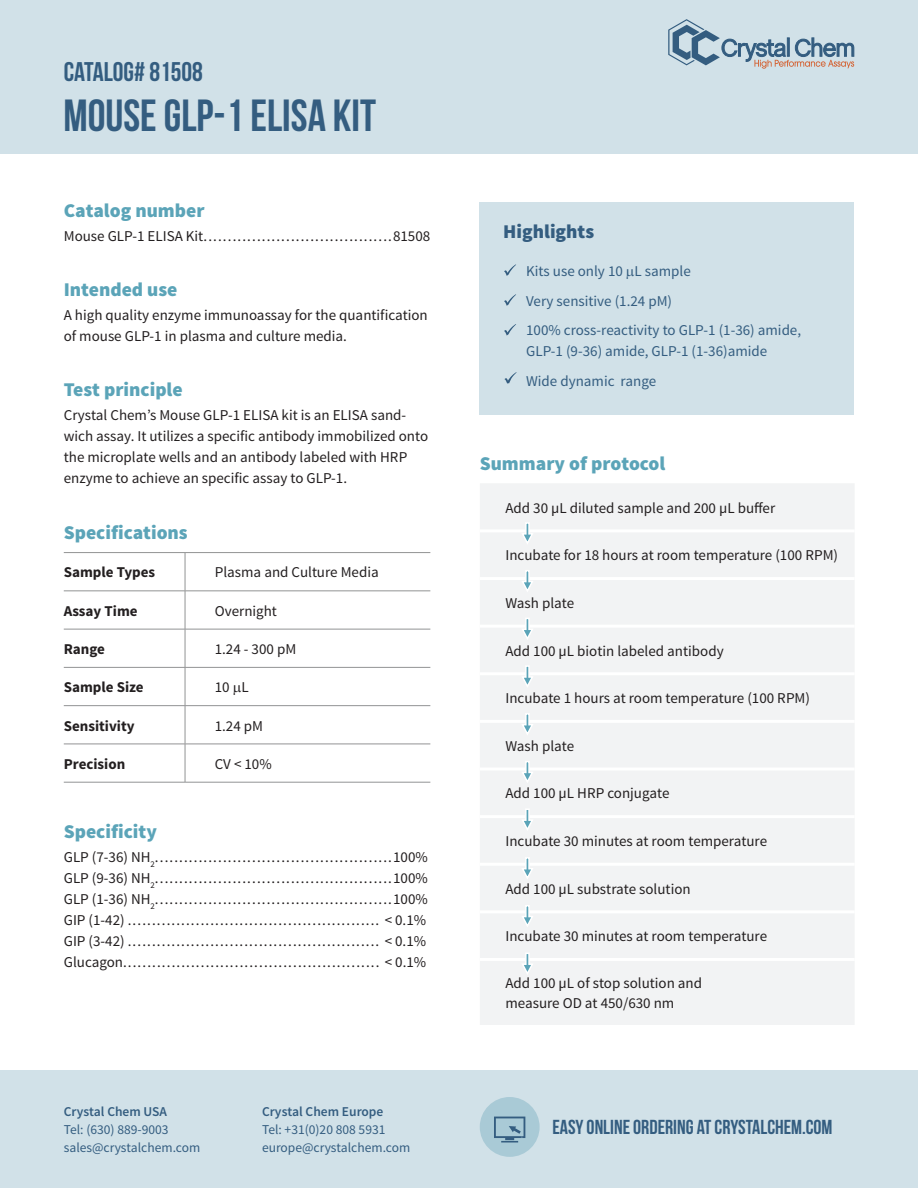
<style>
.page{position:relative;width:918px;height:1188px;background:#fff}
.page>*{position:absolute;margin:0;border:0;box-sizing:border-box;transform-origin:0 0}
.Contents_Bebas_Neue{font:45px "Bebas Neue";color:#345d80}
.Contents_Bebas_Neue-2{font:27px "Bebas Neue";color:#345d80}
.Contents_Bebas_Neue-3{font:20.25px "Bebas Neue";color:#345d80}
.Contents_Source_Sans{font:900 19.5px "Source Sans Pro";color:#5ba4b8}
.Contents_Source_Sans-2{font:900 19.5px "Source Sans Pro";color:#345d80}
.Contents_Source_Sans-3{font:15px/21px "Source Sans Pro";color:#231f20}
.Contents_Source_Sans-4{font:15px/21px "Source Sans Pro";color:#345d80}
.Contents_Source_Sans-5{font:700 15px "Source Sans Pro";color:#231f20}
.Contents_Source_Sans-6{font:13.5px "Source Sans Pro";color:#345d80}
.Contents_Source_Sans-7{font:600 13.5px "Source Sans Pro";color:#345d80}
</style>
<div class="page">
<div style="left:480px;top:202px;width:374px;height:213px;background:#d1e1e8"></div>
<div style="left:0;top:0;width:918px;height:154px;background:#d1e1e8"></div>
<div style="left:0;top:1070px;width:918px;height:118px;background:#d1e1e8"></div>
<hr style="left:185px;top:552px;width:245px;height:1px;background:#929394">
<hr style="left:185px;top:591px;width:245px;height:1px;background:#929394">
<hr style="left:185px;top:629px;width:245px;height:1px;background:#929394">
<hr style="left:185px;top:667px;width:245px;height:1px;background:#929394">
<hr style="left:185px;top:705px;width:245px;height:1px;background:#929394">
<hr style="left:185px;top:744px;width:245px;height:1px;background:#929394">
<hr style="left:185px;top:782px;width:245px;height:1px;background:#929394">
<hr style="left:64px;top:552px;width:121px;height:1px;background:#929394">
<hr style="left:64px;top:591px;width:121px;height:1px;background:#929394">
<hr style="left:64px;top:629px;width:121px;height:1px;background:#929394">
<hr style="left:64px;top:667px;width:121px;height:1px;background:#929394">
<hr style="left:64px;top:705px;width:121px;height:1px;background:#929394">
<hr style="left:64px;top:744px;width:121px;height:1px;background:#929394">
<hr style="left:64px;top:782px;width:121px;height:1px;background:#929394">
<hr style="left:185px;top:553px;width:1px;height:38px;background:#929394">
<hr style="left:185px;top:591px;width:1px;height:38px;background:#929394">
<hr style="left:185px;top:629px;width:1px;height:38px;background:#929394">
<hr style="left:185px;top:668px;width:1px;height:37px;background:#929394">
<hr style="left:185px;top:706px;width:1px;height:38px;background:#929394">
<hr style="left:185px;top:744px;width:1px;height:38px;background:#929394">
<div style="left:480px;top:484px;width:374px;height:541px;background:#f2f3f4"></div>
<hr style="left:480px;top:529px;width:375px;height:3px;background:#fff">
<hr style="left:480px;top:577px;width:375px;height:3px;background:#fff">
<hr style="left:480px;top:625px;width:375px;height:3px;background:#fff">
<hr style="left:480px;top:672px;width:375px;height:3px;background:#fff">
<hr style="left:480px;top:720px;width:375px;height:3px;background:#fff">
<hr style="left:480px;top:768px;width:375px;height:3px;background:#fff">
<hr style="left:480px;top:815px;width:375px;height:3px;background:#fff">
<hr style="left:480px;top:863px;width:375px;height:3px;background:#fff">
<hr style="left:480px;top:910px;width:375px;height:3px;background:#fff">
<hr style="left:480px;top:958px;width:375px;height:3px;background:#fff">
<svg style="left:520px;top:521px;width:15px;height:25px"></svg>
<svg style="left:520px;top:569px;width:15px;height:25px"></svg>
<svg style="left:520px;top:617px;width:15px;height:25px"></svg>
<svg style="left:520px;top:665px;width:15px;height:25px"></svg>
<svg style="left:520px;top:712px;width:15px;height:25px"></svg>
<svg style="left:520px;top:760px;width:15px;height:25px"></svg>
<svg style="left:520px;top:808px;width:15px;height:25px"></svg>
<svg style="left:520px;top:856px;width:15px;height:25px"></svg>
<svg style="left:520px;top:904px;width:15px;height:25px"></svg>
<svg style="left:520px;top:952px;width:15px;height:25px"></svg>
<div style="left:480px;top:1097px;width:60px;height:60px;background:#a9cad6;border-radius:50%"></div>
<svg style="left:494px;top:1117px;width:31px;height:26px"></svg>
<svg style="left:504px;top:264px;width:12px;height:12px"></svg>
<svg style="left:504px;top:324px;width:12px;height:12px"></svg>
<svg style="left:504px;top:372px;width:13px;height:12px"></svg>
<svg style="left:504px;top:294px;width:12px;height:12px"></svg>
<svg style="left:668px;top:19px;width:186px;height:50px"></svg>
<p class="Contents_Bebas_Neue-2" style="left:64px;top:57px;width:141px">CATALOG# 81508</p>
<p class="Contents_Bebas_Neue" style="left:63px;top:91px;width:314px">MOUSE GLP-1 ELISA KIT</p>
<p class="Contents_Source_Sans" style="left:64px;top:198px;width:142px">Catalog number</p>
<p class="Contents_Source_Sans-3" style="left:64px;top:226px;width:368px">Mouse GLP-1 ELISA Kit.......................................81508</p>
<p class="Contents_Source_Sans" style="left:64px;top:277px;width:115px">Intended use</p>
<p class="Contents_Source_Sans-3" style="left:64px;top:305px;width:366px">A high quality enzyme immunoassay for the quantification of mouse GLP-1 in plasma and culture media.</p>
<p class="Contents_Source_Sans" style="left:64px;top:376px;width:120px">Test principle</p>
<p class="Contents_Source_Sans-3" style="left:64px;top:404px;width:366px">Crystal Chem’s Mouse GLP-1 ELISA kit is an ELISA sand&shy;wich assay. It utilizes a specific antibody immobilized onto the microplate wells and an antibody labeled with HRP enzyme to achieve an specific assay to GLP-1.</p>
<p class="Contents_Source_Sans" style="left:64px;top:520px;width:126px">Specifications</p>
<p class="Contents_Source_Sans-5" style="left:64px;top:563px;width:93px">Sample Types</p>
<p class="Contents_Source_Sans-3" style="left:215px;top:562px;width:165px">Plasma and Culture Media</p>
<p class="Contents_Source_Sans-5" style="left:64px;top:601px;width:75px">Assay Time</p>
<p class="Contents_Source_Sans-3" style="left:215px;top:600px;width:64px">Overnight</p>
<p class="Contents_Source_Sans-5" style="left:64px;top:639px;width:43px">Range</p>
<p class="Contents_Source_Sans-3" style="left:215px;top:639px;width:83px">1.24 - 300 pM</p>
<p class="Contents_Source_Sans-5" style="left:64px;top:678px;width:81px">Sample Size</p>
<p class="Contents_Source_Sans-3" style="left:215px;top:677px;width:35px">10 L</p>
<p class="Contents_Source_Sans-5" style="left:64px;top:716px;width:72px">Sensitivity</p>
<p class="Contents_Source_Sans-3" style="left:215px;top:715px;width:50px">1.24 pM</p>
<p class="Contents_Source_Sans-5" style="left:64px;top:754px;width:63px">Precision</p>
<p class="Contents_Source_Sans-3" style="left:215px;top:754px;width:59px">CV &lt; 10%</p>
<p class="Contents_Source_Sans" style="left:64px;top:819px;width:95px">Specificity</p>
<p class="Contents_Source_Sans-3" style="left:64px;top:847px;width:366px">GLP (7-36) NH<sub>2</sub>.................................................100%</p>
<p class="Contents_Source_Sans-3" style="left:64px;top:868px;width:366px">GLP (9-36) NH<sub>2</sub>.................................................100%</p>
<p class="Contents_Source_Sans-3" style="left:64px;top:889px;width:366px">GLP (1-36) NH<sub>2</sub>.................................................100%</p>
<p class="Contents_Source_Sans-3" style="left:64px;top:910px;width:364px">GIP (1-42) .................................................... &lt; 0.1%</p>
<p class="Contents_Source_Sans-3" style="left:64px;top:931px;width:364px">GIP (3-42) .................................................... &lt; 0.1%</p>
<p class="Contents_Source_Sans-3" style="left:64px;top:952px;width:364px">Glucagon..................................................... &lt; 0.1%</p>
<p class="Contents_Source_Sans-7" style="left:64px;top:1103px;width:105px">Crystal Chem USA</p>
<p class="Contents_Source_Sans-6" style="left:64px;top:1122px;width:106px">Tel: (630) 889-9003</p>
<p class="Contents_Source_Sans-6" style="left:64px;top:1140px;width:138px">sales@crystalchem.com</p>
<p class="Contents_Source_Sans-7" style="left:262px;top:1103px;width:123px">Crystal Chem Europe</p>
<p class="Contents_Source_Sans-6" style="left:262px;top:1122px;width:125px">Tel: +31(0)20 808 5931</p>
<p class="Contents_Source_Sans-6" style="left:262px;top:1140px;width:150px">europe@crystalchem.com</p>
<p class="Contents_Source_Sans-2" style="left:503px;top:219px;width:92px">Highlights</p>
<p class="Contents_Source_Sans-4" style="left:526px;top:261px;width:166px">Kits use only 10 L sample</p>
<p class="Contents_Source_Sans-4" style="left:526px;top:290px;width:147px">Very sensitive (1.24 pM)</p>
<p class="Contents_Source_Sans-4" style="left:526px;top:320px;width:277px">100% cross-reactivity to GLP-1 (1-36) amide,<br>GLP-1 (9-36) amide, GLP-1 (1-36)amide</p>
<p class="Contents_Source_Sans-4" style="left:526px;top:370px;width:132px">Wide dynamic range</p>
<p class="Contents_Source_Sans" style="left:480px;top:451px;width:187px">Summary of protocol</p>
<p class="Contents_Source_Sans-3" style="left:505px;top:497px;width:271px">Add 30 µL diluted sample and 200 µL buffer</p>
<p class="Contents_Source_Sans-3" style="left:505px;top:545px;width:334px">Incubate for 18 hours at room temperature (100 RPM)</p>
<p class="Contents_Source_Sans-3" style="left:505px;top:593px;width:70px">Wash plate</p>
<p class="Contents_Source_Sans-3" style="left:505px;top:640px;width:220px">Add 100 µL biotin labeled antibody</p>
<p class="Contents_Source_Sans-3" style="left:505px;top:688px;width:306px">Incubate 1 hours at room temperature (100 RPM)</p>
<p class="Contents_Source_Sans-3" style="left:505px;top:736px;width:70px">Wash plate</p>
<p class="Contents_Source_Sans-3" style="left:505px;top:783px;width:166px">Add 100 µL HRP conjugate</p>
<p class="Contents_Source_Sans-3" style="left:505px;top:831px;width:263px">Incubate 30 minutes at room temperature</p>
<p class="Contents_Source_Sans-3" style="left:505px;top:878px;width:187px">Add 100 µL substrate solution</p>
<p class="Contents_Source_Sans-3" style="left:505px;top:926px;width:263px">Incubate 30 minutes at room temperature</p>
<p class="Contents_Source_Sans-3" style="left:505px;top:972px;width:198px">Add 100 µL of stop solution and</p>
<p class="Contents_Source_Sans-3" style="left:505px;top:993px;width:170px">measure OD at 450/630 nm</p>
<p class="Contents_Bebas_Neue-3" style="left:552px;top:1116px;width:282px">EASY ONLINE ORDERING AT CRYSTALCHEM.COM</p>
</div>
